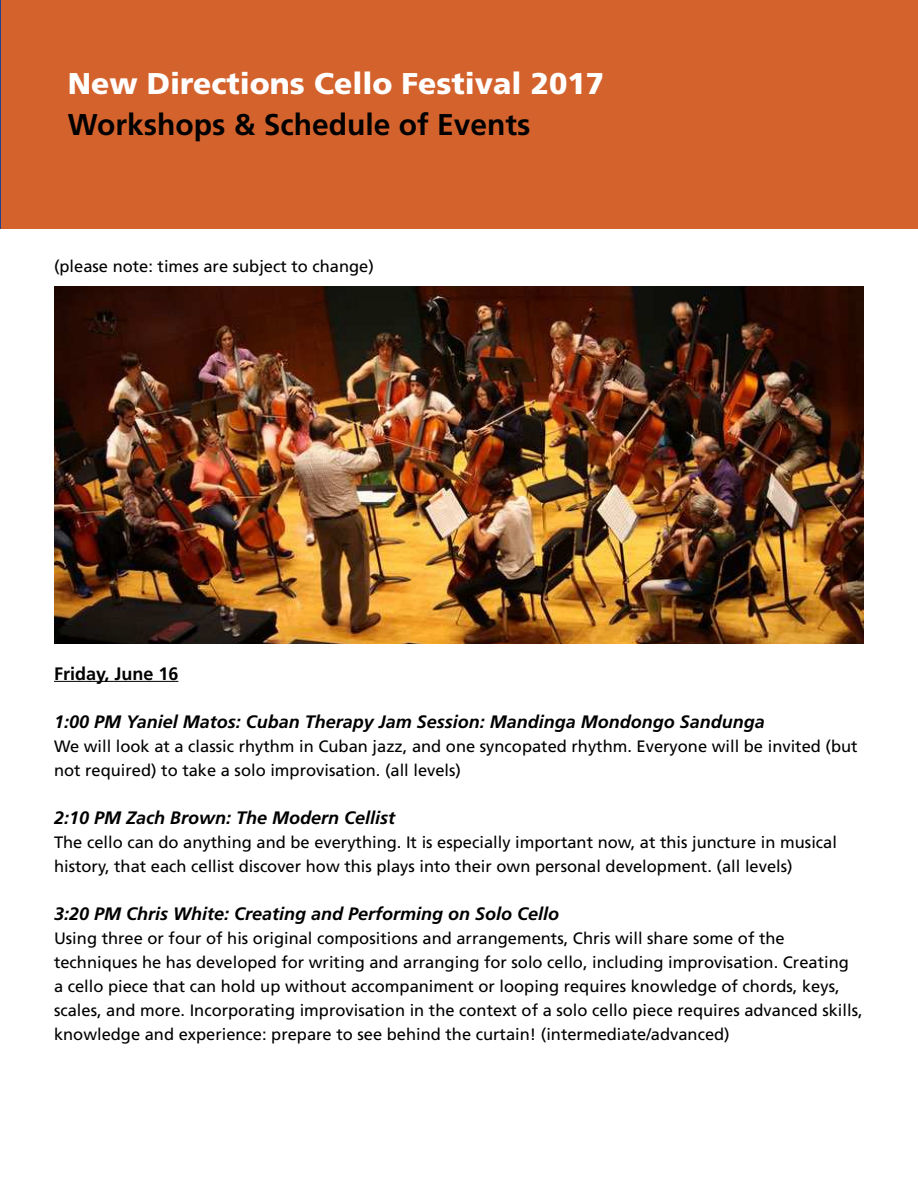
<style>
.page{position:relative;width:918px;height:1188px;background:#fff}
.page>*{position:absolute;margin:0;border:0;box-sizing:border-box;transform-origin:0 0}
.t1{font:900 30px "Frutiger";color:#fff}
.t2{font:700 30px "Frutiger";color:#000}
.t3{font:italic 700 18px "Frutiger";color:#000}
.t4{font:700 18px "Frutiger";color:#000}
.t5{font:16.5px/24px "Frutiger";color:#000}
</style>
<div class="page">
<hr style="left:0;top:0;width:2px;height:229px;background:#25408e">
<div style="left:2px;top:0;width:916px;height:229px;background:#d4622c"></div>
<hr style="left:54px;top:681px;width:124px;height:1px;background:#000">
<img style="left:54px;top:287px;width:810px;height:356px">
<h1 class="t1" style="left:68px;top:72px;width:538px">New Directions Cello Festival 2017</h1>
<h1 class="t2" style="left:68px;top:112px;width:464px">Workshops &amp; Schedule of Events</h1>
<p class="t5" style="left:54px;top:255px;width:322px">(please note: times are subject to change)</p>
<p class="t4" style="left:54px;top:666px;width:126px">Friday, June 16</p>
<p class="t3" style="left:54px;top:714px;width:712px">1:00 PM Yaniel Matos: Cuban Therapy Jam Session: Mandinga Mondongo Sandunga</p>
<p class="t5" style="left:54px;top:735px;width:805px">We will look at a classic rhythm in Cuban jazz, and one syncopated rhythm. Everyone will be invited (but not required) to take a solo improvisation. (all levels)</p>
<p class="t3" style="left:54px;top:810px;width:343px">2:10 PM Zach Brown: The Modern Cellist</p>
<p class="t5" style="left:54px;top:831px;width:785px">The cello can do anything and be everything. It is especially important now, at this juncture in musical history, that each cellist discover how this plays into their own personal development. (all levels)</p>
<p class="t3" style="left:54px;top:906px;width:507px">3:20 PM Chris White: Creating and Performing on Solo Cello</p>
<p class="t5" style="left:54px;top:927px;width:810px">Using three or four of his original compositions and arrangements, Chris will share some of the techniques he has developed for writing and arranging for solo cello, including improvisation. Creating<br>a cello piece that can hold up without accompaniment or looping requires knowledge of chords, keys, scales, and more. Incorporating improvisation in the context of a solo cello piece requires advanced skills, knowledge and experience: prepare to see behind the curtain! (intermediate/advanced)</p>
</div>
